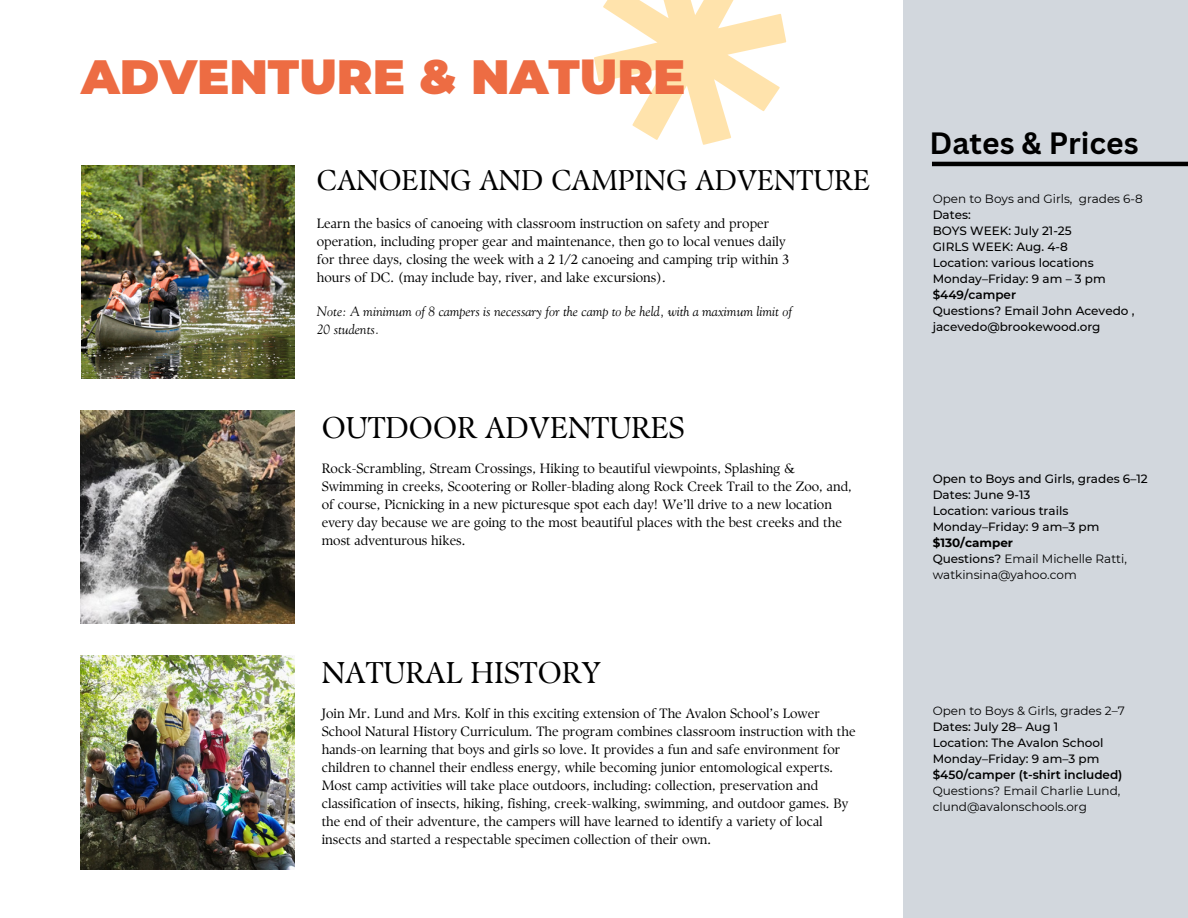
<style>
.page{position:relative;width:1188px;height:918px;background:#fff}
.page>*{position:absolute;margin:0;border:0;box-sizing:border-box;transform-origin:0 0}
.t1{font:900 48px "Montserrat";color:#ed6c43}
.t2{font:30px "TY Serif D";color:#000}
.t3{font:700 30px "Canva Sans";color:#000}
.t4{font:28.5px "TY Serif D";color:#000}
.t5{font:13.5px/18px "TY Serif D";color:#000}
.t6{font:italic 13.5px/18px "Goudy Std";color:#000}
.t7{font:500 12px/16px "Montserrat";color:#000}
.t8{font:12px/16px "Montserrat";color:#000}
.t9{font:600 12px "Montserrat";color:#000}
.t10{font:700 12px "Montserrat";color:#000}
.s1{font-weight:500}
</style>
<div class="page">
<div style="left:904px;top:0;width:284px;height:918px;background:#d2d7dd"></div>
<svg style="left:594px;top:0;width:192px;height:145px"></svg>
<img style="left:81px;top:165px;width:213px;height:213px">
<img style="left:81px;top:411px;width:213px;height:213px">
<img style="left:81px;top:656px;width:213px;height:213px">
<hr style="left:932px;top:162px;width:256px;height:4px;background:#000">
<p class="t1" style="left:81px;top:48px;width:606px">ADVENTURE &amp; NATURE</p>
<p class="t4" style="left:317px;top:163px;width:555px">CANOEING AND CAMPING ADVENTURE</p>
<p class="t5" style="left:317px;top:214px;width:474px">Learn the basics of canoeing with classroom instruction on safety and proper operation, including proper gear and maintenance, then go to local venues daily for three days, closing the week with a 2 1/2 canoeing and camping trip within 3 hours of DC. (may include bay, river, and lake excursions).</p>
<p class="t6" style="left:317px;top:304px;width:477px">Note: A minimum of 8 campers is necessary for the camp to be held, with a maximum limit of<br>20 students.</p>
<p class="t3" style="left:930px;top:122px;width:211px">Dates &amp; Prices</p>
<p class="t8" style="left:933px;top:190px;width:212px">Open to Boys and Girls, grades 6-8</p>
<p class="t7" style="left:933px;top:206px;width:40px">Dates:</p>
<p class="t7" style="left:933px;top:222px;width:141px">BOYS WEEK: July 21-25</p>
<p class="t7" style="left:933px;top:238px;width:137px">GIRLS WEEK: Aug. 4-8</p>
<p class="t7" style="left:933px;top:254px;width:163px">Location: various locations</p>
<p class="t7" style="left:933px;top:270px;width:175px">Monday–Friday: 9 am – 3 pm</p>
<p class="t9" style="left:933px;top:287px;width:85px">$449/camper</p>
<p class="t7" style="left:933px;top:302px;width:203px">Questions? Email John Acevedo , jacevedo@brookewood.org</p>
<p class="t2" style="left:322px;top:409px;width:365px">OUTDOOR ADVENTURES</p>
<p class="t5" style="left:322px;top:459px;width:532px">Rock-Scrambling, Stream Crossings, Hiking to beautiful viewpoints, Splashing &amp; Swimming in creeks, Scootering or Roller-blading along Rock Creek Trail to the Zoo, and, of course, Picnicking in a new picturesque spot each day! We’ll drive to a new location every day because we are going to the most beautiful places with the best creeks and the most adventurous hikes.</p>
<p class="t7" style="left:933px;top:471px;width:216px">Open to Boys and Girls, grades 6–12</p>
<p class="t7" style="left:933px;top:487px;width:99px">Dates: June 9-13</p>
<p class="t7" style="left:933px;top:503px;width:137px">Location: various trails</p>
<p class="t7" style="left:933px;top:519px;width:168px">Monday–Friday: 9 am–3 pm</p>
<p class="t10" style="left:933px;top:535px;width:82px">$130/camper</p>
<p class="t8" style="left:933px;top:551px;width:196px"><span class="s1">Questions?</span> Email Michelle Ratti,</p>
<p class="t8" style="left:933px;top:567px;width:146px">watkinsina@yahoo.com</p>
<p class="t2" style="left:322px;top:655px;width:281px">NATURAL HISTORY</p>
<h1 class="t5" style="left:322px;top:704px;width:535px">Join Mr. Lund and Mrs. Kolf in this exciting extension of The Avalon School’s Lower School Natural History Curriculum. The program combines classroom instruction with the hands-on learning that boys and girls so love. It provides a fun and safe environment for children to channel their endless energy, while becoming junior entomological experts.<br>Most camp activities will take place outdoors, including: collection, preservation and classification of insects, hiking, fishing, creek-walking, swimming, and outdoor games. By the end of their adventure, the campers will have learned to identify a variety of local insects and started a respectable specimen collection of their own.</h1>
<p class="t8" style="left:933px;top:703px;width:194px">Open to Boys &amp; Girls, grades 2–7</p>
<h2 class="t7" style="left:933px;top:719px;width:127px">Dates: July 28– Aug 1</h2>
<h4 class="t7" style="left:933px;top:735px;width:172px">Location: The Avalon School</h4>
<h4 class="t7" style="left:933px;top:751px;width:168px">Monday–Friday: 9 am–3 pm</h4>
<p class="t9" style="left:933px;top:768px;width:191px">$450/camper (t-shirt included)</p>
<h2 class="t8" style="left:933px;top:783px;width:189px">Questions? Email Charlie Lund, clund@avalonschools.org</h2>
</div>
